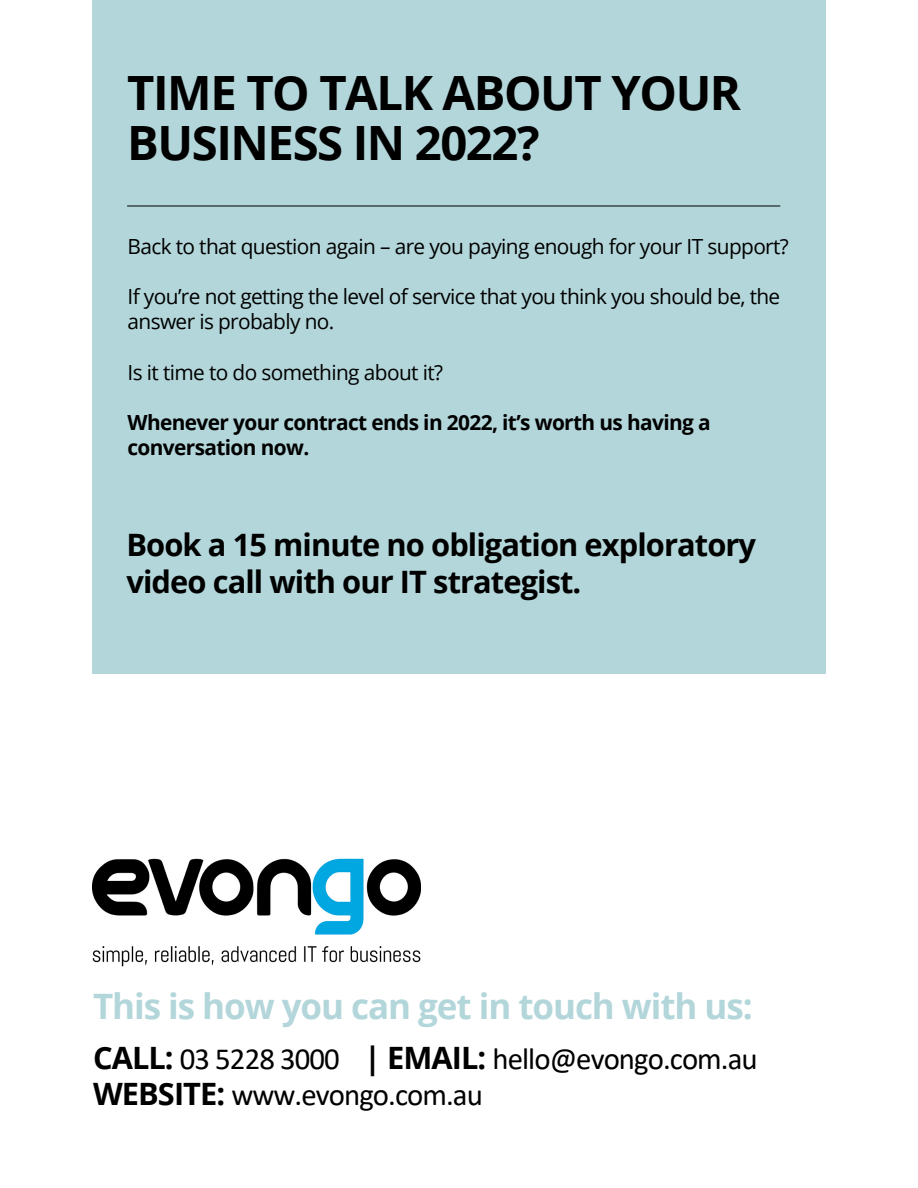
<style>
.page{position:relative;width:918px;height:1188px;background:#fff}
.page>*{position:absolute;margin:0;border:0;box-sizing:border-box;transform-origin:0 0}
.t1{font:700 47.25px/49.3px "Open Sans";letter-spacing:-.03em;color:#000}
.t2{font:700 34.95px "Open Sans";letter-spacing:-.03em;color:#b3d6da}
.t3{font:700 30.9px/37px "Open Sans";letter-spacing:-.03em;color:#000}
.t4{font:30.75px/35.8px "Calibri";letter-spacing:-.03em;color:#000}
.t5{font:20.85px/25px "Open Sans";letter-spacing:-.03em;color:#000}
.t6{font:700 20.85px/25px "Open Sans";letter-spacing:-.03em;color:#000}
.s1{font-family:"Open Sans";font-weight:700}
</style>
<div class="page">
<div style="left:92px;top:0;width:734px;height:673px;background:#b3d6da"></div>
<hr style="left:127px;top:206px;width:653px;height:1px;background:#000">
<img style="left:92px;top:858px;width:329px;height:109px">
<h1 class="t1" style="left:127px;top:67px;width:616px">TIME TO TALK ABOUT YOUR<br>BUSINESS IN 2022?</h1>
<p class="t5" style="left:128px;top:234px;width:663px">Back to that question again – are you paying enough for your IT support?</p>
<p class="t5" style="left:128px;top:284px;width:654px">If you’re not getting the level of service that you think you should be, the answer is probably no.</p>
<p class="t5" style="left:128px;top:359px;width:317px">Is it time to do something about it?</p>
<p class="t6" style="left:128px;top:409px;width:585px">Whenever your contract ends in 2022, it’s worth us having a conversation now.</p>
<h3 class="t3" style="left:126px;top:525px;width:631px">Book a 15 minute no obligation exploratory video call with our IT strategist.</h3>
<h2 class="t2" style="left:93px;top:981px;width:661px">This is how you can get in touch with us:</h2>
<h3 class="t4" style="left:93px;top:1040px;width:666px"><span class="s1">CALL:</span> 03 5228 3000 <span class="s1">| EMAIL:</span> hello@evongo.com.au<br><span class="s1">WEBSITE:</span> www.evongo.com.au</h3>
</div>
